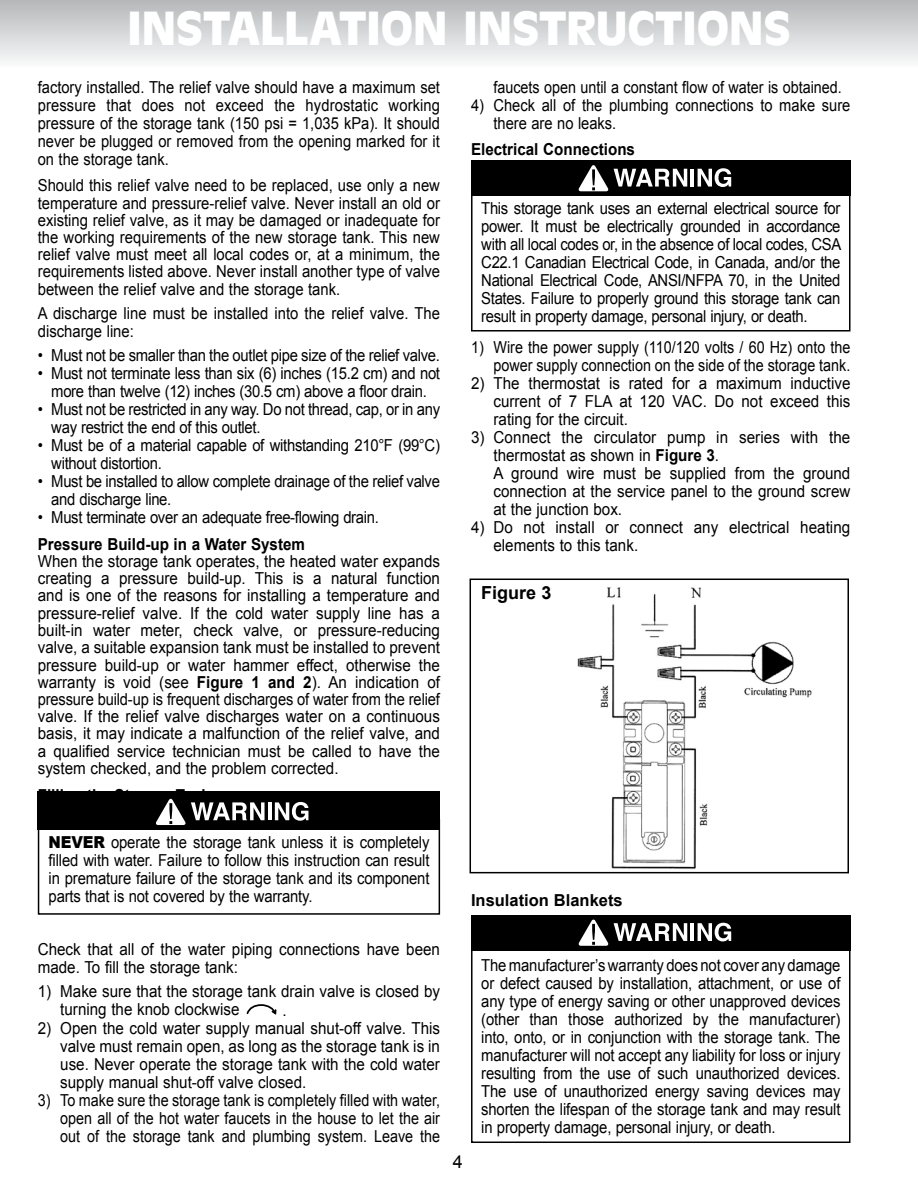
<style>
.page{position:relative;width:918px;height:1188px;background:#fff}
.page>*{position:absolute;margin:0;border:0;box-sizing:border-box;transform-origin:0 0}
.t1{font:900 45px "Antique Olive";letter-spacing:-.01em;color:#fff}
.t2{font:700 18px "Arial";color:#000}
.t3{font:18px "Arial";color:#000}
.t4{font:16.5px/18px "Arial";color:#000;text-align:justify;scale:.9 1}
.t5{font:16.5px/17.2px "Arial";color:#000;scale:.92 1}
.t6{font:16.5px/18px "Arial";letter-spacing:-.02em;color:#000;scale:.9 1}
.t7{font:16.5px/18px "Arial";color:#000;text-align:justify;scale:.87 1}
.t8{font:16.5px/18px "Arial";color:#000;text-align:justify;scale:.89 1}
.t9{font:700 16.5px "Arial";color:#000;scale:.92 1}
.t10{font:700 16.5px "Arial";color:#000}
.s1{font-weight:700}
.s2{font-weight:900}
</style>
<div class="page">
<svg style="left:246px;top:1004px;width:31px;height:11px"></svg>
<div style="left:471px;top:186px;width:379px;height:146px;border:2px solid #000"></div>
<div style="left:471px;top:161px;width:379px;height:35px;background:#000"></div>
<svg style="left:578px;top:165px;width:109px;height:26px"></svg>
<hr style="left:690px;top:169px;width:4px;height:18px;background:#fff">
<svg style="left:698px;top:168px;width:33px;height:19px"></svg>
<div style="left:471px;top:941px;width:379px;height:202px;border:2px solid #000"></div>
<div style="left:471px;top:915px;width:379px;height:36px;background:#000"></div>
<svg style="left:578px;top:919px;width:109px;height:27px"></svg>
<hr style="left:690px;top:923px;width:4px;height:18px;background:#fff">
<svg style="left:698px;top:923px;width:33px;height:18px"></svg>
<div style="left:38px;top:819px;width:402px;height:96px;border:2px solid #000"></div>
<div style="left:38px;top:791px;width:402px;height:39px;background:#000"></div>
<svg style="left:156px;top:798px;width:109px;height:27px"></svg>
<hr style="left:268px;top:802px;width:3px;height:18px;background:#fff">
<svg style="left:275px;top:802px;width:33px;height:19px"></svg>
<div style="left:0;top:0;width:918px;height:68px;background:linear-gradient(to bottom,#b4b7b9,#fafafa)"></div>
<div style="left:470px;top:579px;width:379px;height:294px;border:2px solid #000"></div>
<img style="left:577px;top:587px;width:235px;height:282px">
<h1 class="t1" style="left:127px;top:2px;width:665px">INSTALLATION INSTRUCTIONS</h1>
<p class="t8" style="left:38px;top:78px;width:454px">factory installed. The relief valve should have a maximum set pressure that does not exceed the hydrostatic working pressure of the storage tank (150 psi = 1,035 kPa). It should never be plugged or removed from the opening marked for it on the storage tank.</p>
<p class="t4" style="left:38px;top:177px;width:448px;line-height:17.2px">Should this relief valve need to be replaced, use only a new temperature and pressure-relief valve. Never install an old or existing relief valve, as it may be damaged or inadequate for the working requirements of the new storage tank. This new relief valve must meet all local codes or, at a minimum, the requirements listed above. Never install another type of valve between the relief valve and the storage tank.</p>
<p class="t4" style="left:38px;top:304px;width:448px">A discharge line must be installed into the relief valve. The discharge line:</p>
<p class="t6" style="left:38px;top:346px;width:448px">• Must not be smaller than the outlet pipe size of the relief valve.</p>
<p class="t6" style="left:38px;top:364px;width:449px;text-align:center">• Must not terminate less than six (6) inches (15.2 cm) and not more than twelve (12) inches (30.5 cm) above a floor drain.</p>
<p class="t6" style="left:51px;top:400px;width:434px;text-indent:-13px">• Must not be restricted in any way. Do not thread, cap, or in any way restrict the end of this outlet.</p>
<p class="t6" style="left:51px;top:436px;width:433px;text-indent:-13px">• Must be of a material capable of withstanding 210°F (99°C) without distortion.</p>
<p class="t6" style="left:51px;top:472px;width:433px;text-indent:-13px">• Must be installed to allow complete drainage of the relief valve and discharge line.</p>
<p class="t6" style="left:38px;top:508px;width:381px">• Must terminate over an adequate free-flowing drain.</p>
<p class="t9" style="left:38px;top:533px;width:292px">Pressure Build-up in a Water System</p>
<p class="t5" style="left:38px;top:553px;width:439px;text-align:justify">When the storage tank operates, the heated water expands creating a pressure build-up. This is a natural function and is one of the reasons for installing a temperature and pressure-relief valve. If the cold water supply line has a built-in water meter, check valve, or pressure-reducing valve, a suitable expansion tank must be installed to prevent pressure build-up or water hammer effect, otherwise the warranty is void (see <span class="s1">Figure 1 and 2</span>). An indication of pressure build-up is frequent discharges of water from the relief valve. If the relief valve discharges water on a continuous basis, it may indicate a malfunction of the relief valve, and a qualified service technician must be called to have the system checked, and the problem corrected.</p>
<p class="t9" style="left:38px;top:784px;width:189px">Filling the Storage Tank</p>
<p class="t4" style="left:49px;top:834px;width:425px"><span class="s2">NEVER</span> operate the storage tank unless it is completely filled with water. Failure to follow this instruction can result in premature failure of the storage tank and its component parts that is not covered by the warranty.</p>
<p class="t7" style="left:494px;top:78px;width:402px">faucets open until a constant flow of water is obtained.</p>
<p class="t8" style="left:494px;top:96px;width:403px;text-indent:-22px">4) Check all of the plumbing connections to make sure there are no leaks.</p>
<p class="t9" style="left:471px;top:138px;width:180px">Electrical Connections</p>
<p class="t4" style="left:481px;top:199px;width:402px">This storage tank uses an external electrical source for power. It must be electrically grounded in accordance with all local codes or, in the absence of local codes, CSA C22.1 Canadian Electrical Code, in Canada, and/or the National Electrical Code, ANSI/NFPA 70, in the United States. Failure to properly ground this storage tank can result in property damage, personal injury, or death.</p>
<p class="t7" style="left:471px;top:338px;width:438px;text-align:right">1) Wire the power supply (110/120 volts / 60 Hz) onto the power supply connection on the side of the storage tank.</p>
<p class="t5" style="left:494px;top:374px;width:390px;line-height:18px;text-align:justify;text-indent:-22px">2) The thermostat is rated for a maximum inductive current of 7 FLA at 120 VAC. Do not exceed this rating for the circuit.</p>
<p class="t5" style="left:494px;top:428px;width:389px;line-height:18px;text-indent:-22px">3) Connect the circulator pump in series with the thermostat as shown in <span class="s1">Figure 3</span>.<br>A ground wire must be supplied from the ground connection at the service panel to the ground screw at the junction box.</p>
<p class="t5" style="left:494px;top:518px;width:389px;line-height:18px;text-indent:-22px">4) Do not install or connect any electrical heating elements to this tank.</p>
<p class="t2" style="left:481px;top:580px;width:72px">Figure 3</p>
<p class="t10" style="left:471px;top:889px;width:153px">Insulation Blankets</p>
<p class="t5" style="left:38px;top:941px;width:439px;line-height:18px">Check that all of the water piping connections have been made. To fill the storage tank:</p>
<p class="t5" style="left:60px;top:983px;width:414px;line-height:18px;text-indent:-22px">1) Make sure that the storage tank drain valve is closed by turning the knob clockwise</p>
<p class="t5" style="left:282px;top:1001px;width:6px">.</p>
<p class="t5" style="left:60px;top:1019px;width:414px;line-height:18px;text-align:justify;text-indent:-22px">2) Open the cold water supply manual shut-off valve. This valve must remain open, as long as the storage tank is in use. Never operate the storage tank with the cold water supply manual shut-off valve closed.</p>
<p class="t7" style="left:60px;top:1091px;width:438px;text-indent:-22px">3) To make sure the storage tank is completely filled with water, open all of the hot water faucets in the house to let the air out of the storage tank and plumbing system. Leave the</p>
<p class="t3" style="left:453px;top:1150px;width:12px">4</p>
<p class="t4" style="left:481px;top:957px;width:401px">The manufacturer’s warranty does not cover any damage or defect caused by installation, attachment, or use of any type of energy saving or other unapproved devices (other than those authorized by the manufacturer) into, onto, or in conjunction with the storage tank. The manufacturer will not accept any liability for loss or injury resulting from the use of such unauthorized devices.<br>The use of unauthorized energy saving devices may shorten the lifespan of the storage tank and may result in property damage, personal injury, or death.</p>
</div>
